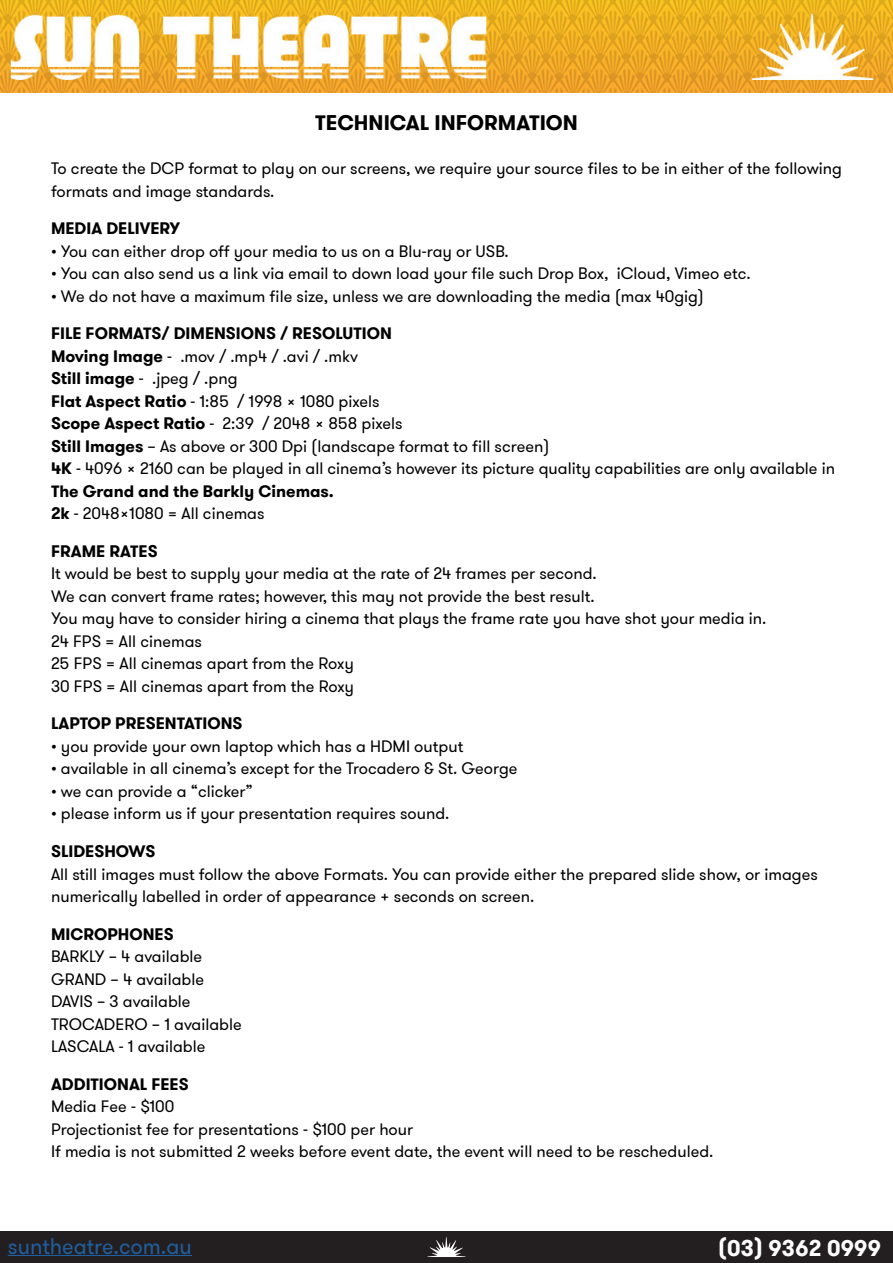
<style>
.page{position:relative;width:893px;height:1263px;background:#fff}
.page>*{position:absolute;margin:0;border:0;box-sizing:border-box;transform-origin:0 0}
.t1{font:22.5px "GT Walsheim Pro";color:#215e9e}
.t2{font:700 22.5px "GT Walsheim Pro";letter-spacing:.015em;color:#fff}
.t3{font:700 21px "GT Walsheim Pro";color:#000}
.t4{font:16.5px/22.5px "GT Walsheim Pro";color:#000}
.t5{font:700 16.5px "GT Walsheim Pro";color:#000}
.s1{font-weight:700}
</style>
<div class="page">
<div style="left:0;top:1231px;width:893px;height:32px;background:#231f20"></div>
<hr style="left:8px;top:1255px;width:184px;height:1px;background:#215e9e">
<svg style="left:427px;top:1237px;width:38px;height:20px"></svg>
<img style="left:0;top:0;width:893px;height:93px">
<p class="t3" style="left:315px;top:109px;width:264px">TECHNICAL INFORMATION</p>
<p class="t4" style="left:51px;top:158px;width:792px">To create the DCP format to play on our screens, we require your source files to be in either of the following formats and image standards.</p>
<p class="t5" style="left:51px;top:218px;width:131px">MEDIA DELIVERY</p>
<p class="t4" style="left:51px;top:240px;width:459px">• You can either drop off your media to us on a Blu-ray or USB.</p>
<p class="t4" style="left:51px;top:263px;width:701px">• You can also send us a link via email to down load your file such Drop Box, iCloud, Vimeo etc.</p>
<p class="t4" style="left:51px;top:285px;width:654px">• We do not have a maximum file size, unless we are downloading the media (max 40gig)</p>
<p class="t4" style="left:51px;top:323px;width:785px"><span class="s1">FILE FORMATS/ DIMENSIONS / RESOLUTION<br>Moving Image</span> - .mov / .mp4 / .avi / .mkv<br><span class="s1">Still image</span> - .jpeg / .png<br><span class="s1">Flat Aspect Ratio</span> - 1:85 / 1998 x 1080 pixels<br><span class="s1">Scope Aspect Ratio</span> - 2:39 / 2048 x 858 pixels<br><span class="s1">Still Images</span> – As above or 300 Dpi (landscape format to fill screen)<br><span class="s1">4K</span> - 4096 × 2160 can be played in all cinema’s however its picture quality capabilities are only available in <span class="s1">The Grand and the Barkly Cinemas.<br>2k</span> - 2048×1080 = All cinemas</p>
<p class="t5" style="left:51px;top:540px;width:108px">FRAME RATES</p>
<p class="t4" style="left:51px;top:563px;width:717px">It would be best to supply your media at the rate of 24 frames per second.<br>We can convert frame rates; however, this may not provide the best result.<br>You may have to consider hiring a cinema that plays the frame rate you have shot your media in.<br>24 FPS = All cinemas<br>25 FPS = All cinemas apart from the Roxy<br>30 FPS = All cinemas apart from the Roxy</p>
<p class="t5" style="left:51px;top:713px;width:193px">LAPTOP PRESENTATIONS</p>
<p class="t4" style="left:51px;top:735px;width:414px">• you provide your own laptop which has a HDMI output</p>
<p class="t4" style="left:51px;top:758px;width:468px">• available in all cinema’s except for the Trocadero &amp; St. George</p>
<p class="t4" style="left:51px;top:780px;width:203px">• we can provide a “clicker”</p>
<p class="t4" style="left:51px;top:803px;width:400px">• please inform us if your presentation requires sound.</p>
<p class="t5" style="left:51px;top:840px;width:106px">SLIDESHOWS</p>
<p class="t4" style="left:51px;top:863px;width:768px">All still images must follow the above Formats. You can provide either the prepared slide show, or images numerically labelled in order of appearance + seconds on screen.</p>
<p class="t5" style="left:51px;top:923px;width:124px">MICROPHONES</p>
<p class="t4" style="left:51px;top:945px;width:192px">BARKLY – 4 available<br>GRAND – 4 available<br>DAVIS – 3 available<br>TROCADERO – 1 available<br>LASCALA - 1 available</p>
<p class="t5" style="left:51px;top:1073px;width:139px">ADDITIONAL FEES</p>
<p class="t4" style="left:51px;top:1095px;width:664px">Media Fee - $100<br>Projectionist fee for presentations - $100 per hour<br>If media is not submitted 2 weeks before event date, the event will need to be rescheduled.</p>
<h1 class="t1" style="left:8px;top:1232px;width:186px">suntheatre.com.au</h1>
<h1 class="t2" style="left:718px;top:1233px;width:164px">(03) 9362 0999</h1>
</div>
